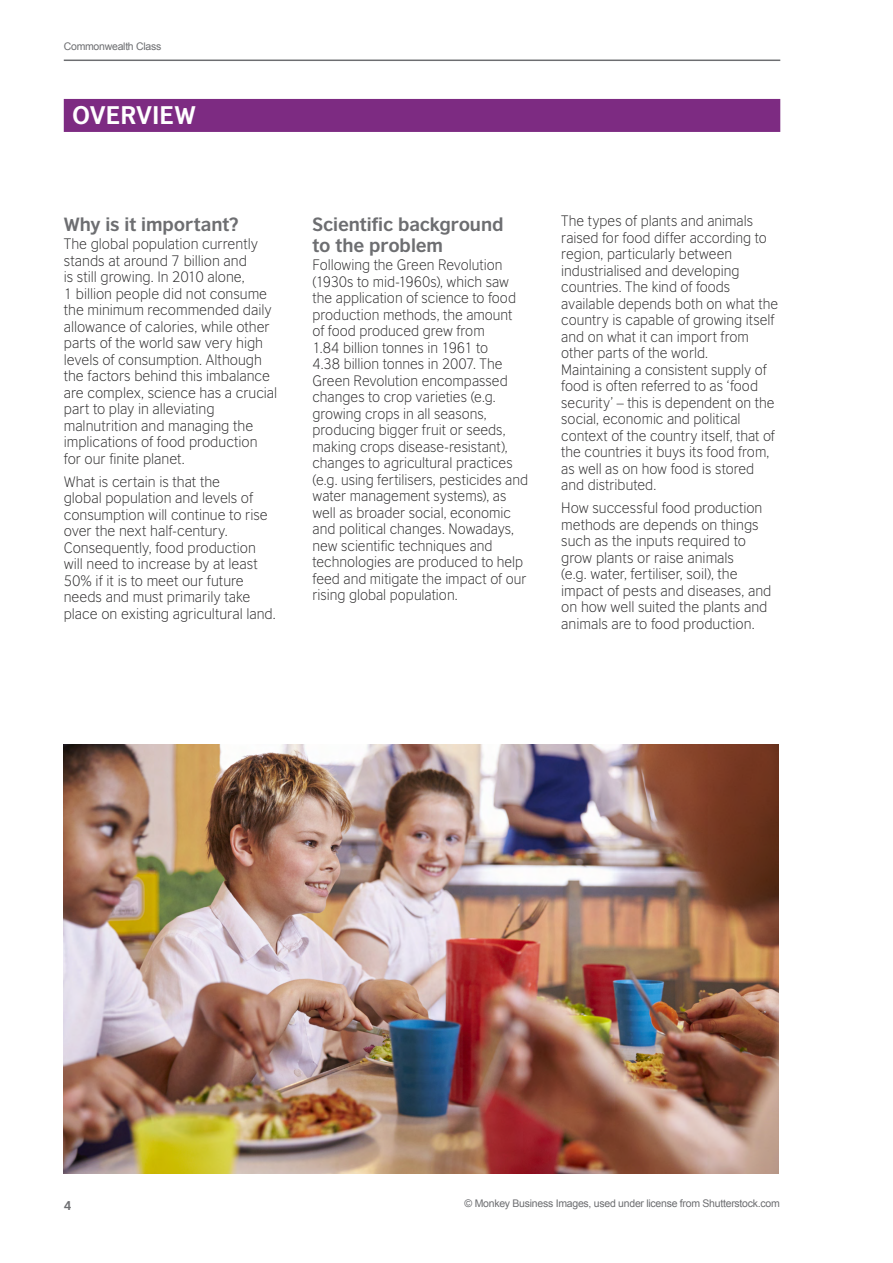
<style>
.page{position:relative;width:893px;height:1263px;background:#fff}
.page>*{position:absolute;margin:0;border:0;box-sizing:border-box;transform-origin:0 0}
.t1{font:700 24px "British Council Sans";color:#fff}
.t2{font:700 18px/21px "British Council Sans";letter-spacing:-.005em;color:#6d6e71}
.t3{font:300 14.25px/16.5px "British Council Sans";color:#292829}
.t4{font:700 12px "British Council Sans";color:#6d6e71}
.t5{font:10.5px "Arial";letter-spacing:-.025em;color:#6d6e71}
</style>
<div class="page">
<hr style="left:64px;top:60px;width:716px;height:1px;background:#6d6e71">
<div style="left:64px;top:99px;width:716px;height:33px;background:#7d2b82"></div>
<img style="left:64px;top:744px;width:714px;height:430px">
<p class="t5" style="left:64px;top:40px;width:99px">Commonwealth Class</p>
<h1 class="t1" style="left:72px;top:100px;width:125px">OVERVIEW</h1>
<p class="t2" style="left:64px;top:213px;width:177px">Why is it important?</p>
<p class="t3" style="left:64px;top:236px;width:215px">The global population currently stands at around 7 billion and<br>is still growing. In 2010 alone,<br>1 billion people did not consume the minimum recommended daily allowance of calories, while other parts of the world saw very high levels of consumption. Although the factors behind this imbalance are complex, science has a crucial part to play in alleviating malnutrition and managing the implications of food production for our finite planet.</p>
<p class="t3" style="left:64px;top:473px;width:214px">What is certain is that the<br>global population and levels of consumption will continue to rise over the next half-century.<br>Consequently, food production will need to increase by at least<br>50% if it is to meet our future needs and must primarily take place on existing agricultural land.</p>
<p class="t2" style="left:313px;top:213px;width:192px">Scientific background to the problem</p>
<p class="t3" style="left:313px;top:257px;width:217px">Following the Green Revolution (1930s to mid-1960s), which saw the application of science to food production methods, the amount<br>of food produced grew from<br>1.84 billion tonnes in 1961 to<br>4.38 billion tonnes in 2007. The<br>Green Revolution encompassed changes to crop varieties (e.g. growing crops in all seasons, producing bigger fruit or seeds, making crops disease-resistant), changes to agricultural practices (e.g. using fertilisers, pesticides and water management systems), as well as broader social, economic and political changes. Nowadays, new scientific techniques and technologies are produced to help feed and mitigate the impact of our rising global population.</p>
<p class="t3" style="left:561px;top:212px;width:218px">The types of plants and animals raised for food differ according to region, particularly between industrialised and developing countries. The kind of foods available depends both on what the country is capable of growing itself and on what it can import from other parts of the world.<br>Maintaining a consistent supply of food is often referred to as ‘food security’ – this is dependent on the social, economic and political context of the country itself, that of the countries it buys its food from, as well as on how food is stored and distributed.</p>
<p class="t3" style="left:561px;top:499px;width:212px">How successful food production methods are depends on things such as the inputs required to grow plants or raise animals<br>(e.g. water, fertiliser, soil), the impact of pests and diseases, and on how well suited the plants and animals are to food production.</p>
<p class="t4" style="left:64px;top:1197px;width:9px">4</p>
<p class="t5" style="left:465px;top:1196px;width:317px">© Monkey Business Images, used under license from Shutterstock.com</p>
</div>
